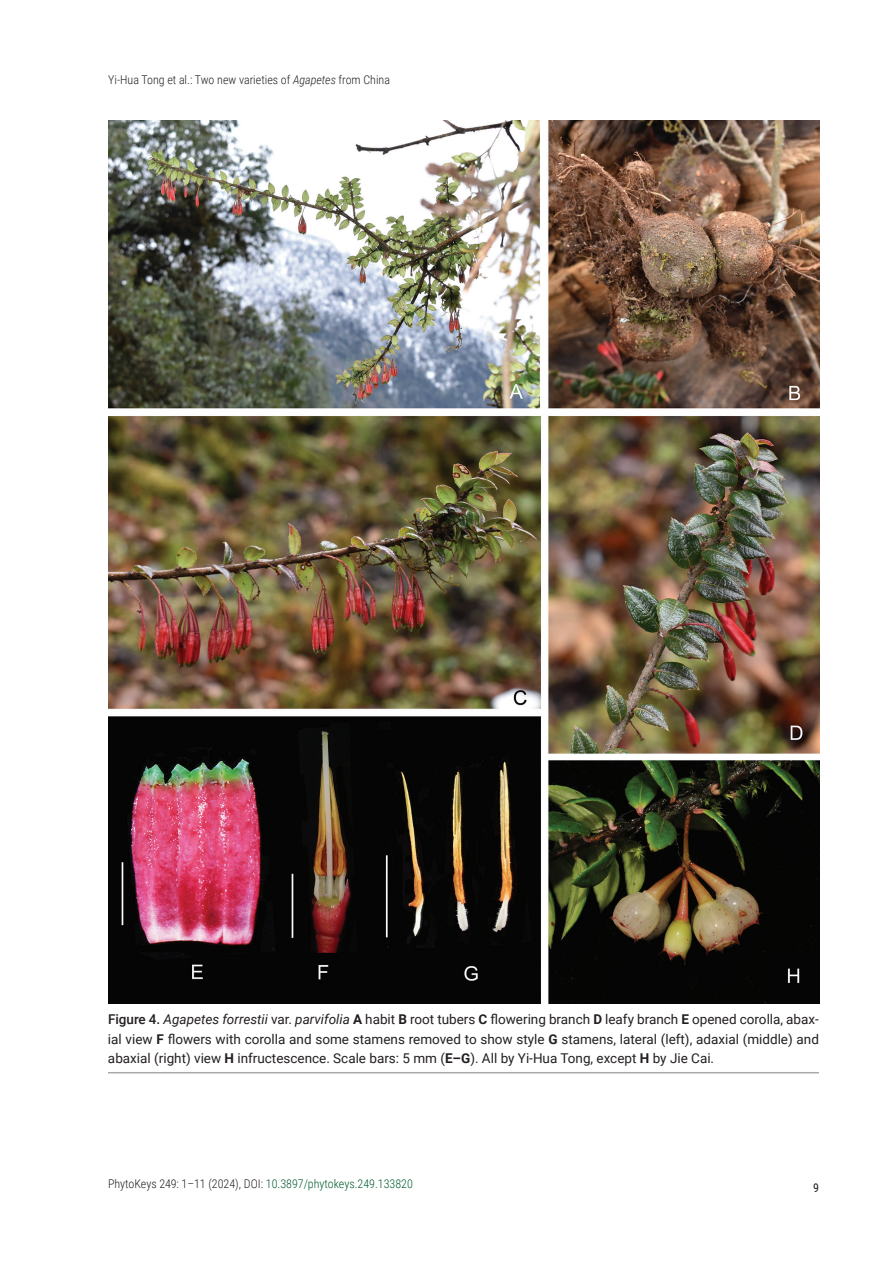
<style>
.page{position:relative;width:893px;height:1263px;background:#fff}
.page>*{position:absolute;margin:0;border:0;box-sizing:border-box;transform-origin:0 0}
.t1{font:13.5px/19.8px "Roboto";color:#231f20;text-align:justify}
.t2{font:300 12px "Roboto Condensed";color:#231f20}
.t3{font:12px "Roboto Condensed";color:#231f20}
.s1{font-style:italic}
.s2{font-weight:500}
.s3{font-weight:700}
.s4{color:#005b31}
</style>
<div class="page">
<img style="left:108px;top:121px;width:711px;height:882px">
<hr style="left:108px;top:1072px;width:711px;height:1px;background:#a8a9ad">
<p class="t2" style="left:108px;top:71px;width:283px">Yi-Hua Tong et al.: Two new varieties of <span class="s1">Agapetes</span> from China</p>
<p class="t1" style="left:108px;top:1009px;width:712px"><span class="s2">Figure 4.</span> <span class="s1">Agapetes forrestii</span> var. <span class="s1">parvifolia</span> <span class="s3">A</span> habit <span class="s3">B</span> root tubers <span class="s3">C</span> flowering branch <span class="s3">D</span> leafy branch <span class="s3">E</span> opened corolla, abax&shy;ial view <span class="s3">F</span> flowers with corolla and some stamens removed to show style <span class="s3">G</span> stamens, lateral (left), adaxial (middle) and abaxial (right) view <span class="s3">H</span> infructescence. Scale bars: 5 mm (<span class="s3">E–G</span>). All by Yi-Hua Tong, except <span class="s3">H</span> by Jie Cai.</p>
<p class="t2" style="left:108px;top:1175px;width:306px">PhytoKeys 249: 1–11 (2024), DOI: <span class="s4">10.3897/phytokeys.249.133820</span></p>
<p class="t3" style="left:813px;top:1179px;width:7px">9</p>
</div>
